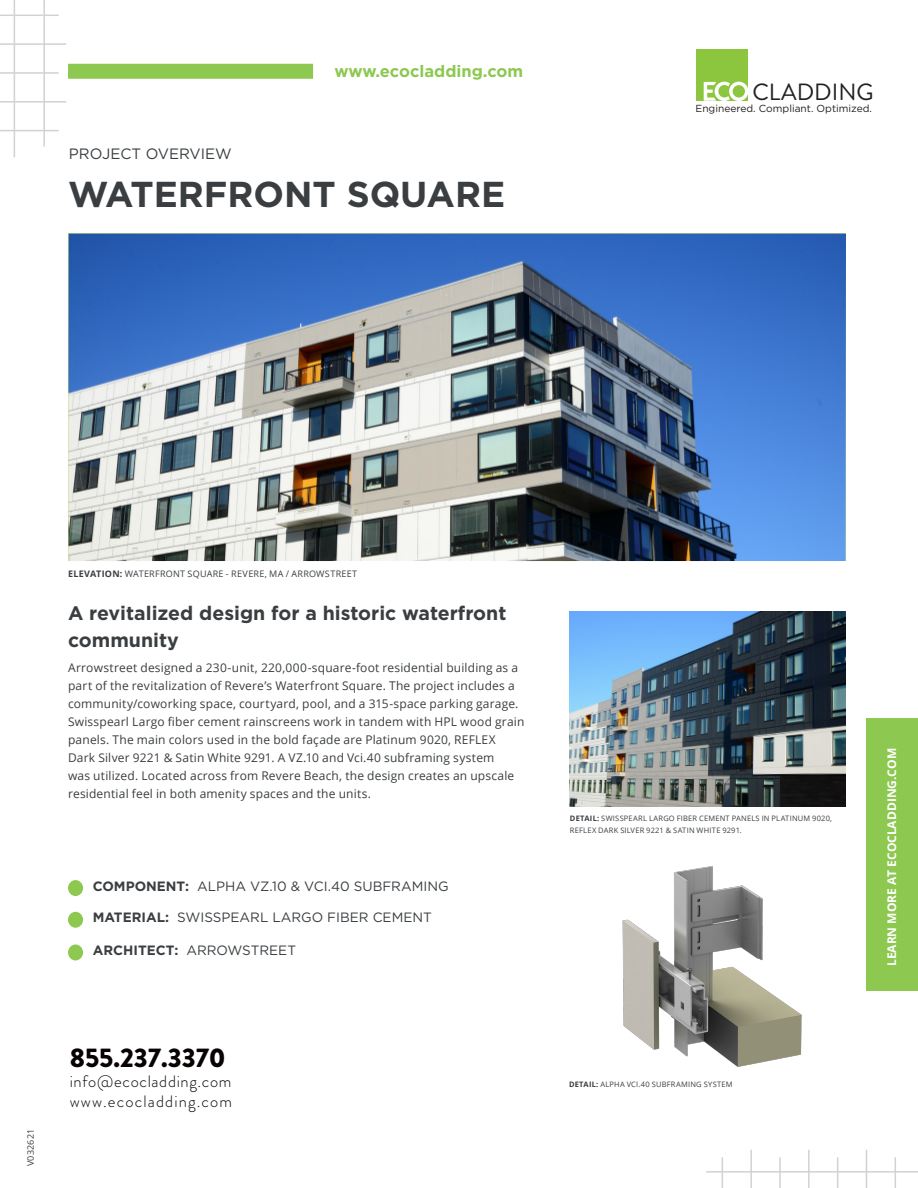
<style>
.page{position:relative;width:918px;height:1188px;background:#fff}
.page>*{position:absolute;margin:0;border:0;box-sizing:border-box;transform-origin:0 0}
._49_Header_black_Tit{font:700 36px "Gotham";color:#3a3e41}
.t1{font:900 27px "Brandon Grotesque";color:#080302}
.t2{font:23.4px "Brandon Grotesque";color:#231f20}
._17_Content_black_Ti{font:700 19.5px/27px "Gotham";color:#3a3e41}
.t3{font:300 16.5px "Brandon Grotesque";letter-spacing:.04em;color:#080302}
._11_Content_black_Ti{font:700 16.5px "Gotham";color:#8dc851}
.t4{font:300 16.5px "Brandon Grotesque";letter-spacing:.07em;color:#080302}
._10_Content_black_Ti{font:15px "Gotham";color:#3a3e41}
._9_Content_black_Tit{font:13.5px "Gotham";color:#3a3e41}
._8_Content_black_Sou{font:12px/18px "Open Sans";letter-spacing:.015em;color:#3a3e41}
._8_Content_black_C_S{font:700 12px "Open Sans";color:#fff}
.t5{font:10.2px "Gotham";color:#231f20}
._8_Content_black_Sou-2{font:9px "Open Sans";letter-spacing:.03em;color:#3a3e41}
._8_Content_black_Sou-3{font:7.5px/12px "Open Sans";letter-spacing:.03em;color:#3a3e41}
.s1{font-weight:700}
</style>
<div class="page">
<img style="left:68px;top:234px;width:778px;height:327px">
<img style="left:570px;top:611px;width:276px;height:195px">
<hr style="left:0;top:15px;width:59px;height:1px;background:#d1d2d4">
<hr style="left:0;top:43px;width:66px;height:2px;background:#d1d2d4">
<hr style="left:0;top:72px;width:59px;height:2px;background:#d1d2d4">
<hr style="left:0;top:101px;width:66px;height:2px;background:#d1d2d4">
<hr style="left:0;top:130px;width:59px;height:1px;background:#d1d2d4">
<hr style="left:14px;top:0;width:1px;height:157px;background:#d1d2d4">
<hr style="left:43px;top:0;width:2px;height:147px;background:#d1d2d4">
<img style="left:622px;top:866px;width:180px;height:201px">
<hr style="left:895px;top:1157px;width:1px;height:31px;background:#d1d2d4">
<hr style="left:866px;top:1150px;width:1px;height:38px;background:#d1d2d4">
<hr style="left:837px;top:1157px;width:1px;height:31px;background:#d1d2d4">
<hr style="left:808px;top:1150px;width:2px;height:38px;background:#d1d2d4">
<hr style="left:779px;top:1157px;width:2px;height:31px;background:#d1d2d4">
<hr style="left:750px;top:1150px;width:2px;height:38px;background:#d1d2d4">
<hr style="left:722px;top:1157px;width:1px;height:31px;background:#d1d2d4">
<hr style="left:706px;top:1171px;width:212px;height:2px;background:#d1d2d4">
<div style="left:867px;top:719px;width:51px;height:272px;background:#8dc851"></div>
<div style="left:68px;top:880px;width:15px;height:16px;background:#8dc851;border-radius:50%"></div>
<div style="left:68px;top:912px;width:15px;height:16px;background:#8dc851;border-radius:50%"></div>
<div style="left:68px;top:945px;width:15px;height:15px;background:#8dc851;border-radius:50%"></div>
<div style="left:696px;top:49px;width:52px;height:51px;background:#8bc63e"></div>
<svg style="left:704px;top:82px;width:44px;height:19px"></svg>
<div style="left:68px;top:64px;width:245px;height:15px;background:#8dc851"></div>
<p class="_10_Content_black_Ti" style="left:69px;top:144px;width:165px">PROJECT OVERVIEW</p>
<p class="_11_Content_black_Ti" style="left:334px;top:60px;width:190px">www.ecocladding.com</p>
<p class="_49_Header_black_Tit" style="left:68px;top:170px;width:439px">WATERFRONT SQUARE</p>
<p class="t2" style="left:752px;top:76px;width:123px">CLADDING</p>
<p class="t5" style="left:696px;top:102px;width:178px">Engineered. Compliant. Optimized.</p>
<p class="_8_Content_black_Sou-2" style="left:68px;top:568px;width:291px"><span class="s1">ELEVATION:</span> WATERFRONT SQUARE - REVERE, MA / ARROWSTREET</p>
<p class="_17_Content_black_Ti" style="left:68px;top:600px;width:440px">A revitalized design for a historic waterfront community</p>
<p class="_8_Content_black_Sou" style="left:68px;top:658px;width:458px">Arrowstreet designed a 230-unit, 220,000-square-foot residential building as a part of the revitalization of Revere’s Waterfront Square. The project includes a community/coworking space, courtyard, pool, and a 315-space parking garage.<br>Swisspearl Largo fiber cement rainscreens work in tandem with HPL wood grain panels. The main colors used in the bold façade are Platinum 9020, REFLEX Dark Silver 9221 &amp; Satin White 9291. A VZ.10 and Vci.40 subframing system<br>was utilized. Located across from Revere Beach, the design creates an upscale residential feel in both amenity spaces and the units.</p>
<p class="_9_Content_black_Tit" style="left:93px;top:877px;width:357px"><span class="s1">COMPONENT:</span> ALPHA VZ.10 &amp; VCI.40 SUBFRAMING</p>
<p class="_9_Content_black_Tit" style="left:93px;top:909px;width:341px"><span class="s1">MATERIAL:</span> SWISSPEARL LARGO FIBER CEMENT</p>
<p class="_9_Content_black_Tit" style="left:93px;top:942px;width:205px"><span class="s1">ARCHITECT:</span> ARROWSTREET</p>
<p class="_8_Content_black_Sou-2" style="left:24px;top:1166px;width:39px;rotate:-90deg">V032621</p>
<p class="t1" style="left:70px;top:1039px;width:158px">855.237.3370</p>
<p class="t3" style="left:70px;top:1070px;width:163px">info@ecocladding.com</p>
<p class="t4" style="left:70px;top:1090px;width:164px">www.ecocladding.com</p>
<p class="_8_Content_black_Sou-3" style="left:570px;top:813px;width:264px"><span class="s1">DETAIL:</span> SWISSPEARL LARGO FIBER CEMENT PANELS IN PLATINUM 9020,<br>REFLEX DARK SILVER 9221 &amp; SATIN WHITE 9291.</p>
<p class="_8_Content_black_Sou-3" style="left:569px;top:1078px;width:165px"><span class="s1">DETAIL:</span> ALPHA VCI.40 SUBFRAMING SYSTEM</p>
<p class="_8_Content_black_C_S" style="left:883px;top:966px;width:220px;rotate:-90deg">LEARN MORE AT ECOCLADDING.COM</p>
</div>
